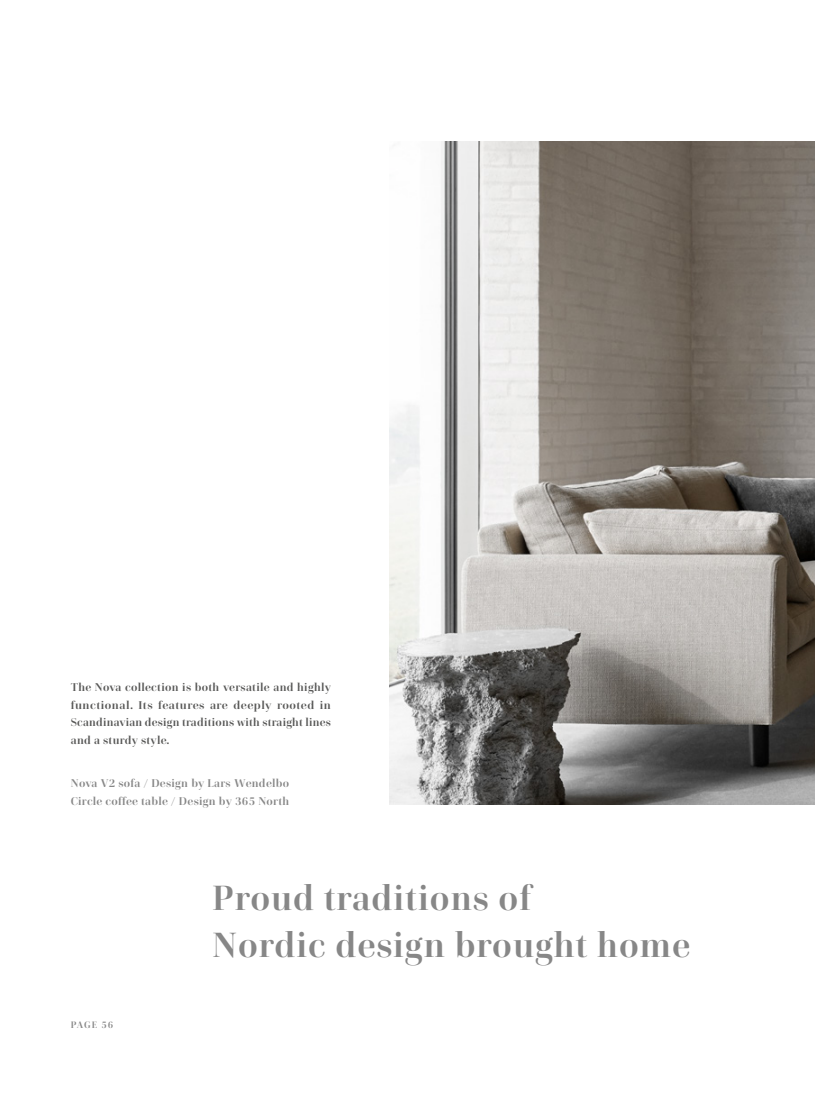
<style>
.page{position:relative;width:815px;height:1099px;background:#fff}
.page>*{position:absolute;margin:0;border:0;box-sizing:border-box;transform-origin:0 0}
.t1{font:700 35px/47.5px "Cardillac";letter-spacing:.03em;color:#878787}
.t2{font:700 11.25px/17.5px "Cardillac";letter-spacing:.025em;color:#575756;text-align:justify}
.t3{font:700 11.25px/17.5px "Cardillac";letter-spacing:.03em;color:#878787}
.t4{font:700 9.38px "Cardillac";letter-spacing:.095em;color:#878787}
</style>
<div class="page">
<img style="left:390px;top:142px;width:425px;height:662px">
<p class="t2" style="left:71px;top:678px;width:262px">The Nova collection is both versatile and highly functional. Its features are deeply rooted in Scandinavian design traditions with straight lines and a sturdy style.</p>
<p class="t3" style="left:71px;top:774px;width:220px">Nova V2 sofa / Design by Lars Wendelbo<br>Circle coffee table / Design by 365 North</p>
<p class="t4" style="left:71px;top:1018px;width:44px">PAGE 56</p>
<h1 class="t1" style="left:213px;top:873px;width:479px">Proud traditions of<br>Nordic design brought home</h1>
</div>
